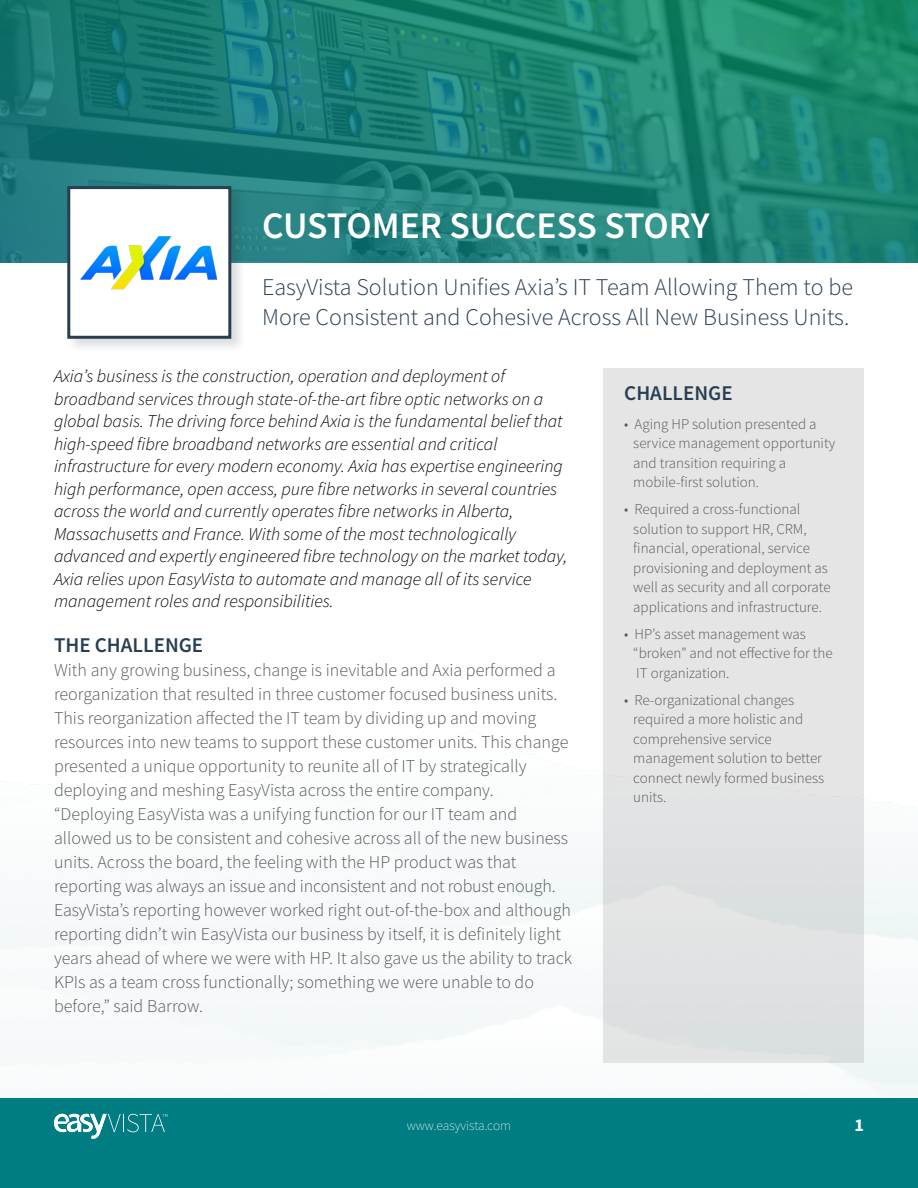
<style>
.page{position:relative;width:918px;height:1188px;background:#fff}
.page>*{position:absolute;margin:0;border:0;box-sizing:border-box;transform-origin:0 0}
.t1{font:600 37.5px "Source Sans Pro";letter-spacing:-.01em;color:#fff}
.t2{font:300 24px/30px "Source Sans Pro";color:#293e51}
.t3{font:600 21px "Source Sans Pro";color:#293e51}
.t4{font:300 18px/24px "Source Sans Pro";color:#59595b}
.chapo{font:italic 300 18px/22.5px "Source Sans Pro";color:#000}
.t5{font:700 18px "Source Sans Pro";color:#fff}
.t6{font:300 15px "Source Sans Pro";color:#59595b}
.t7{font:200 13.5px "Source Sans Pro";color:#fff}
</style>
<div class="page">
<img style="left:0;top:742px;width:918px;height:357px">
<div style="left:0;top:1099px;width:918px;height:89px;background:#007d82"></div>
<svg style="left:54px;top:1114px;width:113px;height:25px"></svg>
<div style="left:603px;top:369px;width:261px;height:694px;background:#e5e5e6"></div>
<svg style="left:0;top:0;width:918px;height:262px;background:#1d8276"></svg>
<div style="left:66px;top:185px;width:180px;height:169px;background:#231f20;opacity:.15"></div>
<div style="left:67px;top:186px;width:164px;height:153px;background:#fff;border:3px solid #293e51"></div>
<img style="left:80px;top:236px;width:138px;height:54px">
<p class="t1" style="left:262px;top:201px;width:449px">CUSTOMER SUCCESS STORY</p>
<p class="t2" style="left:262px;top:273px;width:592px">EasyVista Solution Unifies Axia’s IT Team Allowing Them to be<br>More Consistent and Cohesive Across All New Business Units.</p>
<p class="chapo" style="left:54px;top:365px;width:515px">Axia’s business is the construction, operation and deployment of broadband services through state-of-the-art fibre optic networks on a global basis. The driving force behind Axia is the fundamental belief that high-speed fibre broadband networks are essential and critical infrastructure for every modern economy. Axia has expertise engineering high performance, open access, pure fibre networks in several countries across the world and currently operates fibre networks in Alberta, Massachusetts and France. With some of the most technologically advanced and expertly engineered fibre technology on the market today, Axia relies upon EasyVista to automate and manage all of its service management roles and responsibilities.</p>
<p class="t3" style="left:54px;top:631px;width:151px">THE CHALLENGE</p>
<p class="t4" style="left:54px;top:658px;width:520px">With any growing business, change is inevitable and Axia performed a reorganization that resulted in three customer focused business units.<br>This reorganization affected the IT team by dividing up and moving resources into new teams to support these customer units. This change presented a unique opportunity to reunite all of IT by strategically deploying and meshing EasyVista across the entire company. “Deploying EasyVista was a unifying function for our IT team and allowed us to be consistent and cohesive across all of the new business units. Across the board, the feeling with the HP product was that reporting was always an issue and inconsistent and not robust enough.<br>EasyVista’s reporting however worked right out-of-the-box and although reporting didn’t win EasyVista our business by itself, it is definitely light years ahead of where we were with HP. It also gave us the ability to track KPIs as a team cross functionally; something we were unable to do before,” said Barrow.</p>
<p class="t3" style="left:624px;top:379px;width:110px">CHALLENGE</p>
<p class="t6" style="left:624px;top:415px;width:194px">• Aging HP solution presented a</p>
<p class="t6" style="left:633px;top:434px;width:204px">service management opportunity</p>
<p class="t6" style="left:633px;top:454px;width:154px">and transition requiring a</p>
<p class="t6" style="left:633px;top:473px;width:127px">mobile-first solution.</p>
<p class="t6" style="left:624px;top:500px;width:178px">• Required a cross-functional</p>
<p class="t6" style="left:633px;top:520px;width:175px">solution to support HR, CRM,</p>
<p class="t6" style="left:633px;top:539px;width:178px">financial, operational, service</p>
<p class="t6" style="left:633px;top:559px;width:196px">provisioning and deployment as</p>
<p class="t6" style="left:633px;top:578px;width:199px">well as security and all corporate</p>
<p class="t6" style="left:633px;top:598px;width:190px">applications and infrastructure.</p>
<p class="t6" style="left:624px;top:625px;width:183px">• HP’s asset management was</p>
<p class="t6" style="left:633px;top:644px;width:201px">“broken” and not effective for the</p>
<p class="t6" style="left:636px;top:664px;width:95px">IT organization.</p>
<p class="t6" style="left:624px;top:691px;width:171px">• Re-organizational changes</p>
<p class="t6" style="left:633px;top:710px;width:171px">required a more holistic and</p>
<p class="t6" style="left:633px;top:730px;width:140px">comprehensive service</p>
<p class="t6" style="left:633px;top:749px;width:190px">management solution to better</p>
<p class="t6" style="left:633px;top:769px;width:192px">connect newly formed business</p>
<p class="t6" style="left:633px;top:788px;width:35px">units.</p>
<p class="t7" style="left:407px;top:1118px;width:106px">www.easyvista.com</p>
<p class="t5" style="left:854px;top:1113px;width:11px">1</p>
</div>
